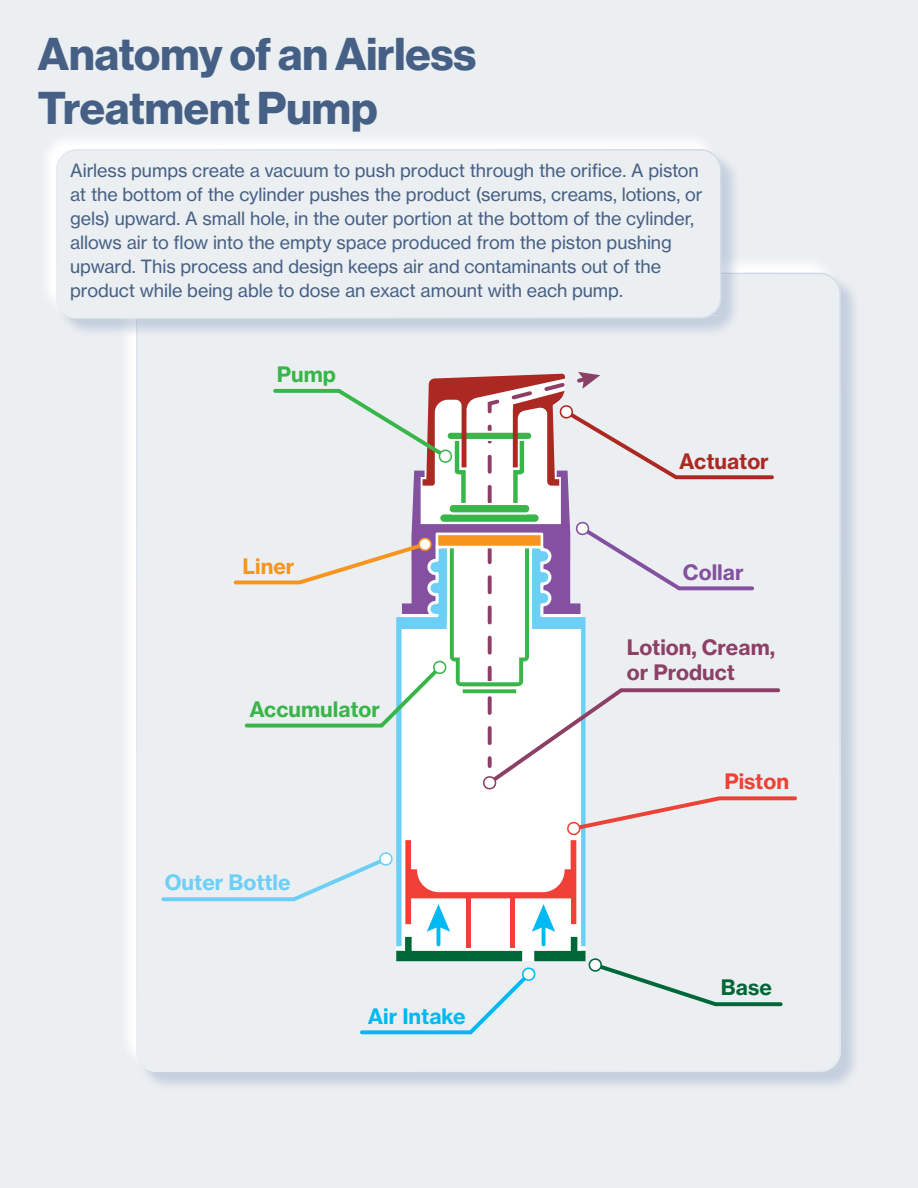
<style>
.page{position:relative;width:918px;height:1188px;background:#eceff2}
.page>*{position:absolute;margin:0;border:0;box-sizing:border-box;transform-origin:0 0}
.t1{font:45px/54px "N Haas Grotesk DS Pro 75 Bd";color:#466085}
.t2{font:21px/25.2px "N Haas Grotesk TX Pro 75 Bd";color:#8c4065}
.t3{font:21px "N Haas Grotesk TX Pro 75 Bd";color:#39b54a}
.t4{font:21px "N Haas Grotesk TX Pro 75 Bd";color:#6ecff6}
.t5{font:21px "N Haas Grotesk TX Pro 75 Bd";color:#00b9f2}
.t6{font:21px "N Haas Grotesk TX Pro 75 Bd";color:#ac2923}
.t7{font:21px "N Haas Grotesk TX Pro 75 Bd";color:#ef4137}
.t8{font:21px "N Haas Grotesk TX Pro 75 Bd";color:#8450a0}
.t9{font:21px "N Haas Grotesk TX Pro 75 Bd";color:#f7941d}
.t10{font:21px "N Haas Grotesk TX Pro 75 Bd";color:#006838}
.t11{font:18px/24px "N Haas Grotesk TX Pro 55 Rg";letter-spacing:-.005em;color:#466085}
</style>
<div class="page">
<img style="left:740px;top:264px;width:84px;height:9px">
<div style="left:128px;top:338px;width:8px;height:716px;background:#fbfcfc"></div>
<img style="left:719px;top:158px;width:21px;height:115px">
<img style="left:65px;top:316px;width:71px;height:22px">
<div style="left:48px;top:141px;width:657px;height:160px;background:#fcfdfe"></div>
<div style="left:57px;top:150px;width:664px;height:168px;background:#eceff2;border-radius:20px"></div>
<div style="left:56px;top:149px;width:665px;height:170px;border:2px solid #fff;border-radius:20px"></div>
<hr style="left:917px;top:0;width:1px;height:1188px;background:#c5d0df">
<svg style="left:917px;top:533px;width:1px;height:545px"></svg>
<svg style="left:159px;top:372px;width:640px;height:664px"></svg>
<h1 class="t1" style="left:38px;top:28px;width:440px">Anatomy of an Airless<br>Treatment Pump</h1>
<p class="t11" style="left:70px;top:158px;width:634px">Airless pumps create a vacuum to push product through the orifice. A piston at the bottom of the cylinder pushes the product (serums, creams, lotions, or gels) upward. A small hole, in the outer portion at the bottom of the cylinder, allows air to flow into the empty space produced from the piston pushing upward. This process and design keeps air and contaminants out of the product while being able to dose an exact amount with each pump.</p>
<p class="t3" style="left:277px;top:361px;width:61px">Pump</p>
<p class="t9" style="left:242px;top:553px;width:54px">Liner</p>
<p class="t3" style="left:249px;top:696px;width:132px">Accumulator</p>
<p class="t4" style="left:165px;top:869px;width:127px">Outer Bottle</p>
<p class="t5" style="left:368px;top:1003px;width:99px">Air Intake</p>
<p class="t6" style="left:679px;top:448px;width:91px">Actuator</p>
<p class="t8" style="left:683px;top:559px;width:62px">Collar</p>
<p class="t2" style="left:627px;top:635px;width:150px">Lotion, Cream, or Product</p>
<p class="t7" style="left:724px;top:768px;width:66px">Piston</p>
<p class="t10" style="left:721px;top:974px;width:53px">Base</p>
</div>
